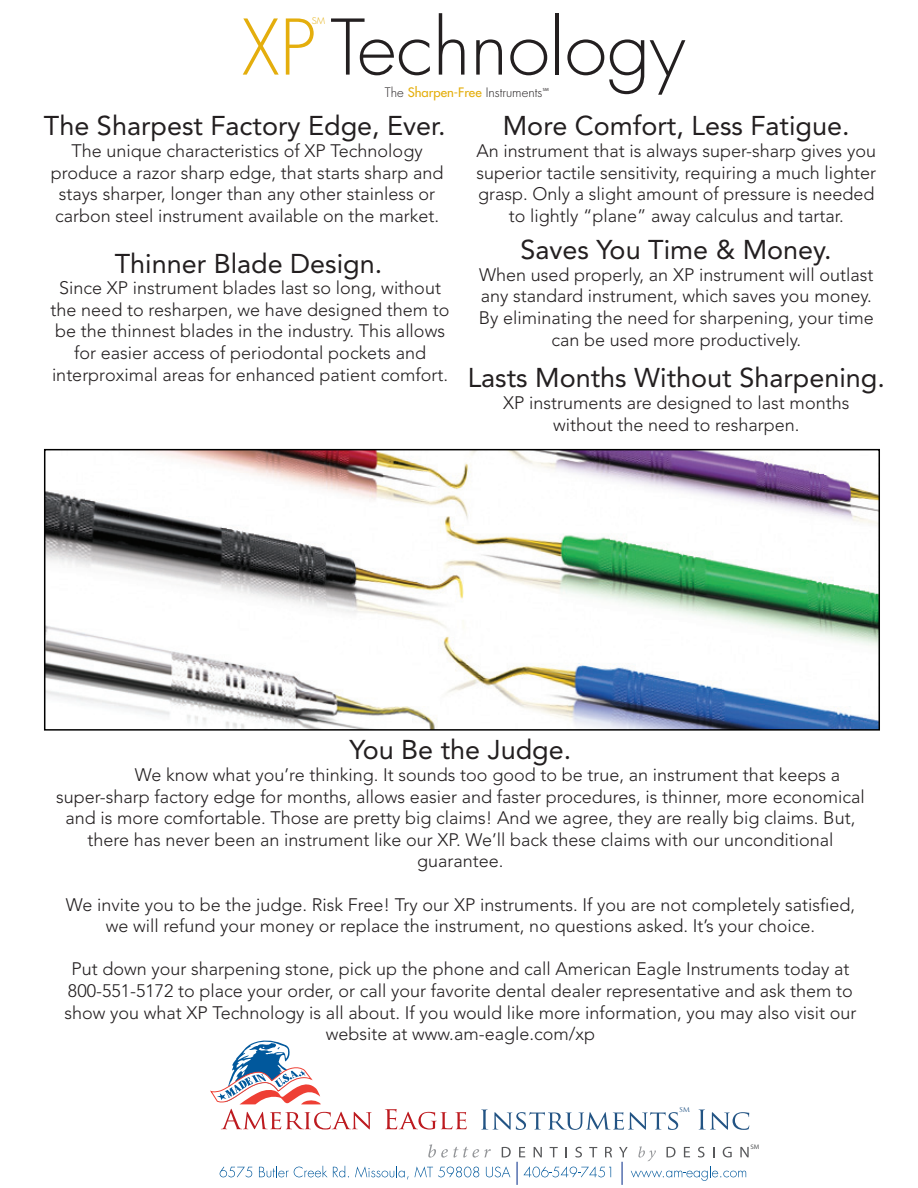
<style>
.page{position:relative;width:918px;height:1188px;background:#fff}
.page>*{position:absolute;margin:0;border:0;box-sizing:border-box;transform-origin:0 0}
.t1{font:300 74.4px "Futura Std";color:#231f20}
.t2{font:27px "Avenir";color:#231f20}
.t3{font:300 18px/21.6px "Avenir";color:#231f20;text-align:center}
.t4{font:300 12.75px "Futura Std";color:#231f20}
.t5{font:300 9px "Futura Std";color:#e4ae0d}
.t6{font:6.6px "Trajan Pro";color:#235484;scale:1.06 1}
.t7{font:6.6px "Myriad Pro";color:#57585a;scale:1.06 1}
.t8{font:4.5px "Myriad";color:#231f20}
.s1{color:#e4ae0d}
.s2{font-weight:500;color:#e4ae0d}
</style>
<div class="page">
<img style="left:47px;top:452px;width:830px;height:276px">
<div style="left:44px;top:449px;width:836px;height:282px;border:2px solid #000"></div>
<svg style="left:220px;top:1167px;width:32px;height:10px"></svg>
<svg style="left:259px;top:1166px;width:90px;height:11px"></svg>
<svg style="left:355px;top:1166px;width:54px;height:14px"></svg>
<svg style="left:415px;top:1166px;width:64px;height:12px"></svg>
<svg style="left:486px;top:1166px;width:24px;height:11px"></svg>
<svg style="left:385px;top:1109px;width:82px;height:21px"></svg>
<svg style="left:481px;top:1110px;width:197px;height:20px"></svg>
<svg style="left:699px;top:1110px;width:50px;height:20px"></svg>
<svg style="left:428px;top:1144px;width:63px;height:14px"></svg>
<svg style="left:502px;top:1147px;width:9px;height:10px"></svg>
<svg style="left:517px;top:1147px;width:95px;height:38px"></svg>
<svg style="left:619px;top:1146px;width:130px;height:39px"></svg>
<svg style="left:210px;top:1040px;width:162px;height:90px"></svg>
<p class="t1" style="left:242px;top:2px;width:445px"><span class="s1">XP</span> Technology</p>
<p class="t5" style="left:312px;top:16px;width:15px">SM</p>
<p class="t4" style="left:385px;top:85px;width:159px">The <span class="s2">Sharpen-Free</span> Instruments</p>
<p class="t8" style="left:543px;top:87px;width:7px">SM</p>
<p class="t2" style="left:44px;top:110px;width:403px">The Sharpest Factory Edge, Ever.</p>
<p class="t3" style="left:51px;top:140px;width:394px">The unique characteristics of XP Technology produce a razor sharp edge, that starts sharp and stays sharper, longer than any other stainless or carbon steel instrument available on the market.</p>
<p class="t2" style="left:503px;top:110px;width:348px">More Comfort, Less Fatigue.</p>
<p class="t3" style="left:476px;top:140px;width:401px">An instrument that is always super-sharp gives you superior tactile sensitivity, requiring a much lighter grasp. Only a slight amount of pressure is needed to lightly “plane” away calculus and tartar.</p>
<p class="t2" style="left:521px;top:234px;width:313px">Saves You Time &amp; Money.</p>
<p class="t3" style="left:479px;top:264px;width:397px">When used properly, an XP instrument will outlast any standard instrument, which saves you money.<br>By eliminating the need for sharpening, your time can be used more productively.</p>
<p class="t2" style="left:115px;top:247px;width:269px">Thinner Blade Design.</p>
<p class="t3" style="left:51px;top:277px;width:400px">Since XP instrument blades last so long, without the need to resharpen, we have designed them to be the thinnest blades in the industry. This allows for easier access of periodontal pockets and</p>
<p class="t3" style="left:52px;top:364px;width:398px">interproximal areas for enhanced patient comfort.</p>
<p class="t2" style="left:468px;top:362px;width:419px">Lasts Months Without Sharpening.</p>
<p class="t3" style="left:503px;top:392px;width:348px">XP instruments are designed to last months</p>
<p class="t3" style="left:553px;top:414px;width:248px">without the need to resharpen.</p>
<p class="t2" style="left:350px;top:734px;width:223px">You Be the Judge.</p>
<p class="t3" style="left:135px;top:764px;width:707px">We know what you’re thinking. It sounds too good to be true, an instrument that keeps a</p>
<p class="t3" style="left:56px;top:786px;width:810px">super-sharp factory edge for months, allows easier and faster procedures, is thinner, more economical</p>
<p class="t3" style="left:66px;top:807px;width:791px">and is more comfortable. Those are pretty big claims! And we agree, they are really big claims. But,</p>
<p class="t3" style="left:87px;top:829px;width:748px">there has never been an instrument like our XP. We’ll back these claims with our unconditional</p>
<p class="t3" style="left:417px;top:850px;width:88px">guarantee.</p>
<p class="t3" style="left:66px;top:894px;width:791px">We invite you to be the judge. Risk Free! Try our XP instruments. If you are not completely satisfied, we will refund your money or replace the instrument, no questions asked. It’s your choice.</p>
<p class="t3" style="left:64px;top:958px;width:794px">Put down your sharpening stone, pick up the phone and call American Eagle Instruments today at 800-551-5172 to place your order, or call your favorite dental dealer representative and ask them to show you what XP Technology is all about. If you would like more information, you may also visit our website at www.am-eagle.com/xp</p>
<p class="t6" style="left:679px;top:1106px;width:12px">SM</p>
<p class="t7" style="left:750px;top:1143px;width:10px">SM</p>
</div>
